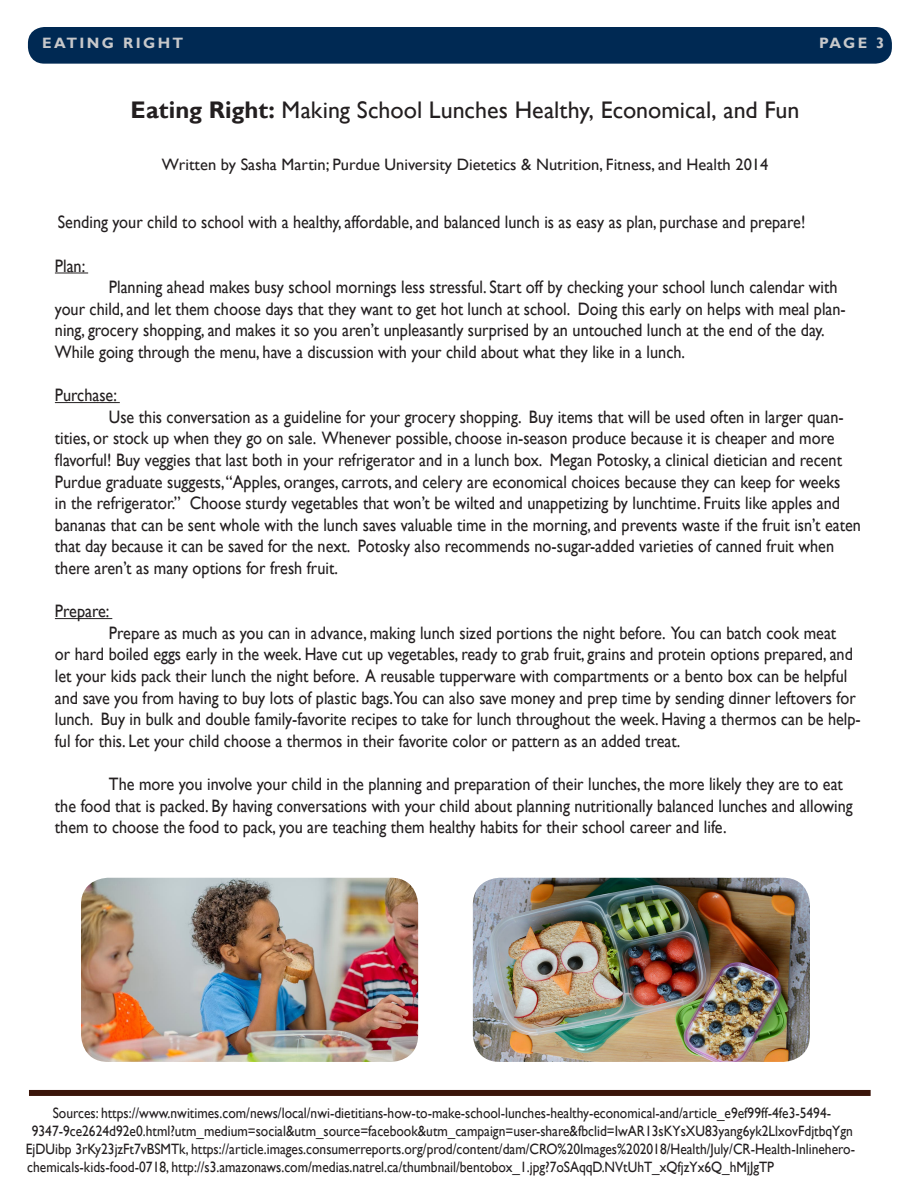
<style>
.page{position:relative;width:918px;height:1188px;background:#fff}
.page>*{position:absolute;margin:0;border:0;box-sizing:border-box;transform-origin:0 0}
.t1{font:24px "Gill Sans";color:#231f20}
.t2{font:18px/21.6px "Gill Sans";color:#231f20;scale:.9 1}
.t3{font:16.5px "Gill Sans";color:#231f20}
.t4{font:15px "Gill Sans";color:#231f20;scale:.9 1}
.t5{font:700 15px "Gill Sans";letter-spacing:.16em;color:#c7c8ca}
.s1{font-weight:700}
</style>
<div class="page">
<div style="left:28px;top:27px;width:864px;height:37px;background:#002953;border-radius:17px"></div>
<div style="left:29px;top:1090px;width:842px;height:6px;background:#3b150a"></div>
<hr style="left:55px;top:273px;width:33px;height:1px;background:#231f20">
<hr style="left:55px;top:402px;width:65px;height:1px;background:#231f20">
<hr style="left:55px;top:618px;width:57px;height:1px;background:#231f20">
<img style="left:81px;top:878px;width:337px;height:184px">
<img style="left:473px;top:878px;width:337px;height:184px">
<p class="t5" style="left:42px;top:34px;width:143px">EATING RIGHT</p>
<p class="t5" style="left:819px;top:34px;width:67px">PAGE 3</p>
<p class="t1" style="left:131px;top:96px;width:671px"><span class="s1">Eating Right:</span> Making School Lunches Healthy, Economical, and Fun</p>
<p class="t3" style="left:162px;top:155px;width:608px">Written by Sasha Martin; Purdue University Dietetics &amp; Nutrition, Fitness, and Health 2014</p>
<p class="t2" style="left:58px;top:212px;width:832px">Sending your child to school with a healthy, affordable, and balanced lunch is as easy as plan, purchase and prepare!</p>
<p class="t2" style="left:55px;top:255px;width:35px">Plan:</p>
<p class="t2" style="left:55px;top:277px;width:880px;text-indent:54px">Planning ahead makes busy school mornings less stressful. Start off by checking your school lunch calendar with your child, and let them choose days that they want to get hot lunch at school. Doing this early on helps with meal plan&shy;ning, grocery shopping, and makes it so you aren’t unpleasantly surprised by an untouched lunch at the end of the day.<br>While going through the menu, have a discussion with your child about what they like in a lunch.</p>
<p class="t2" style="left:55px;top:385px;width:70px">Purchase:</p>
<p class="t2" style="left:55px;top:406px;width:897px;text-indent:54px">Use this conversation as a guideline for your grocery shopping. Buy items that will be used often in larger quan&shy;tities, or stock up when they go on sale. Whenever possible, choose in-season produce because it is cheaper and more flavorful! Buy veggies that last both in your refrigerator and in a lunch box. Megan Potosky, a clinical dietician and recent Purdue graduate suggests, “Apples, oranges, carrots, and celery are economical choices because they can keep for weeks<br>in the refrigerator.” Choose sturdy vegetables that won’t be wilted and unappetizing by lunchtime. Fruits like apples and bananas that can be sent whole with the lunch saves valuable time in the morning, and prevents waste if the fruit isn’t eaten that day because it can be saved for the next. Potosky also recommends no-sugar-added varieties of canned fruit when there aren’t as many options for fresh fruit.</p>
<p class="t2" style="left:55px;top:601px;width:62px">Prepare:</p>
<p class="t2" style="left:55px;top:622px;width:897px;text-indent:54px">Prepare as much as you can in advance, making lunch sized portions the night before. You can batch cook meat<br>or hard boiled eggs early in the week. Have cut up vegetables, ready to grab fruit, grains and protein options prepared, and let your kids pack their lunch the night before. A reusable tupperware with compartments or a bento box can be helpful and save you from having to buy lots of plastic bags.You can also save money and prep time by sending dinner leftovers for lunch. Buy in bulk and double family-favorite recipes to take for lunch throughout the week. Having a thermos can be help&shy;ful for this. Let your child choose a thermos in their favorite color or pattern as an added treat.</p>
<p class="t2" style="left:55px;top:774px;width:888px;text-indent:54px">The more you involve your child in the planning and preparation of their lunches, the more likely they are to eat the food that is packed. By having conversations with your child about planning nutritionally balanced lunches and allowing them to choose the food to pack, you are teaching them healthy habits for their school career and life.</p>
<p class="t4" style="left:53px;top:1105px;width:866px">Sources: https://www.nwitimes.com/news/local/nwi-dietitians-how-to-make-school-lunches-healthy-economical-and/article_e9ef99ff-4fe3-5494-</p>
<p class="t4" style="left:32px;top:1123px;width:914px">9347-9ce2624d92e0.html?utm_medium=social&amp;utm_source=facebook&amp;utm_campaign=user-share&amp;fbclid=IwAR13sKYsXU83yang6yk2LlxovFdjtbqYgn</p>
<p class="t4" style="left:26px;top:1141px;width:923px">EjDUibp 3rKy23jzFt7vBSMTk, https://article.images.consumerreports.org/prod/content/dam/CRO%20Images%202018/Health/July/CR-Health-Inlinehero-</p>
<p class="t4" style="left:27px;top:1159px;width:831px">chemicals-kids-food-0718, http://s3.amazonaws.com/medias.natrel.ca/thumbnail/bentobox_1.jpg?7oSAqqD.NVtUhT_xQfjzYx6Q_hMjJgTP</p>
</div>
